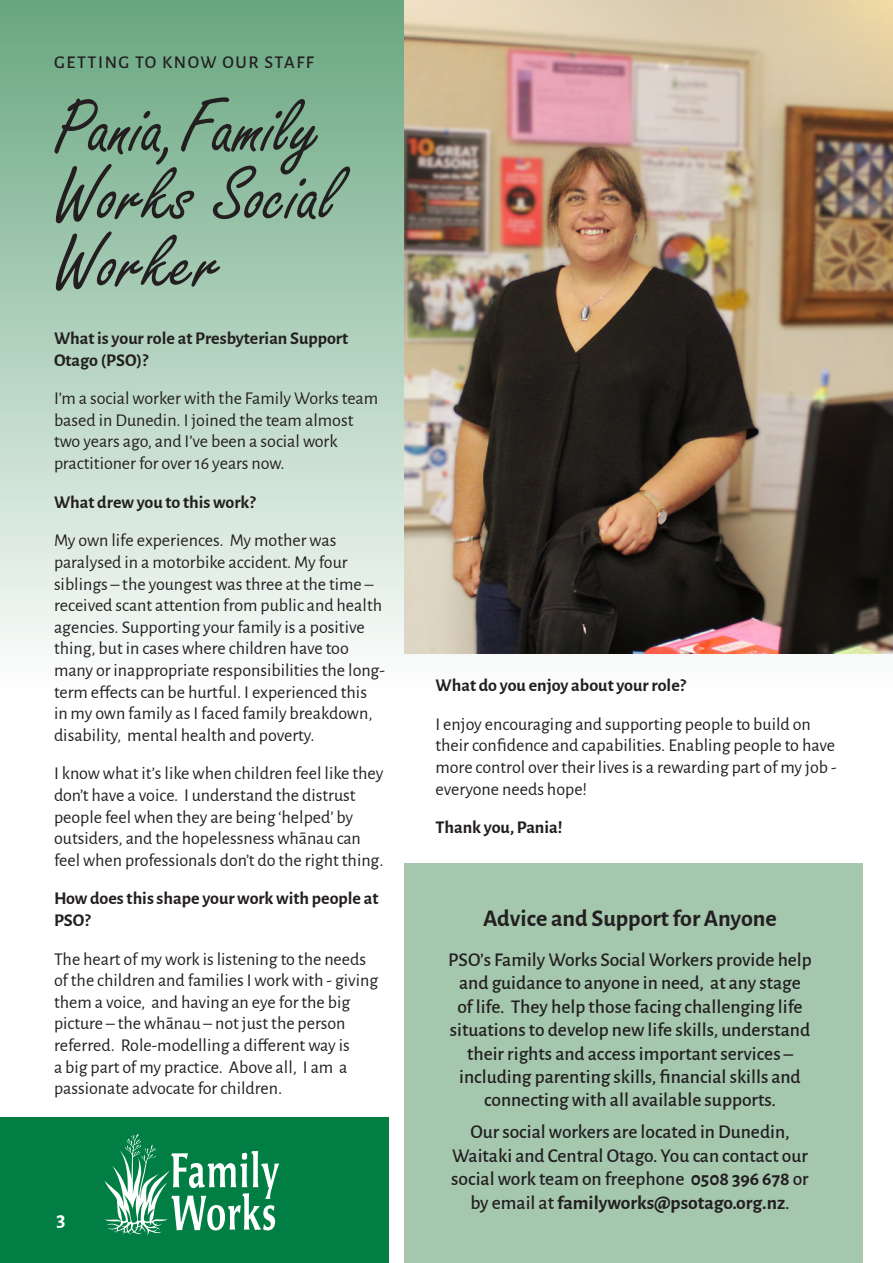
<style>
.page{position:relative;width:893px;height:1263px;background:#fff}
.page>*{position:absolute;margin:0;border:0;box-sizing:border-box;transform-origin:0 0}
.t1{font:82.2px/67.5px "Freestyle Script";color:#231f20}
.t2{font:700 24px "Alegreya Sans";color:#231f20}
.t3{font:700 21px "Alegreya Sans";color:#fff}
.t4{font:500 19.5px/23.4px "Alegreya Sans";color:#231f20;text-align:center}
.t5{font:18px/21.6px "Alegreya Sans";color:#231f20}
.t6{font:700 18px/21.6px "Alegreya Sans";color:#231f20}
.t7{font:500 18px "Alegreya Sans";letter-spacing:.09em;color:#231f20}
.s1{font-weight:700}
</style>
<div class="page">
<div style="left:0;top:0;width:893px;height:689px;background:linear-gradient(to bottom,#68a67f,#fdfdfd)"></div>
<img style="left:405px;top:0;width:488px;height:653px">
<div style="left:0;top:1117px;width:388px;height:146px;background:#007e43"></div>
<svg style="left:105px;top:1134px;width:174px;height:101px"></svg>
<div style="left:405px;top:864px;width:458px;height:399px;background:#a4c7ae"></div>
<p class="t7" style="left:54px;top:50px;width:261px">GETTING TO KNOW OUR STAFF</p>
<p class="t1" style="left:54px;top:98px;width:286px">Pania,Family<br>Works Social<br>Worker</p>
<p class="t6" style="left:54px;top:326px;width:296px">What is your role at Presbyterian Support<br>Otago (PSO)?</p>
<p class="t5" style="left:54px;top:387px;width:326px">I’m a social worker with the Family Works team based in Dunedin. I joined the team almost two years ago, and I’ve been a social work practitioner for over 16 years now.</p>
<p class="t6" style="left:54px;top:490px;width:203px">What drew you to this work?</p>
<p class="t5" style="left:54px;top:529px;width:332px">My own life experiences. My mother was paralysed in a motorbike accident. My four siblings – the youngest was three at the time – received scant attention from public and health agencies. Supporting your family is a positive thing, but in cases where children have too many or inappropriate responsibilities the long&shy;term effects can be hurtful. I experienced this in my own family as I faced family breakdown, disability, mental health and poverty.</p>
<p class="t5" style="left:54px;top:762px;width:331px">I know what it’s like when children feel like they don’t have a voice. I understand the distrust people feel when they are being ‘helped’ by outsiders, and the hopelessness whānau can feel when professionals don’t do the right thing.</p>
<p class="t6" style="left:54px;top:886px;width:326px">How does this shape your work with people at<br>PSO?</p>
<p class="t5" style="left:54px;top:947px;width:326px">The heart of my work is listening to the needs of the children and families I work with - giving them a voice, and having an eye for the big picture – the whānau – not just the person referred. Role-modelling a different way is<br>a big part of my practice. Above all, I am a passionate advocate for children.</p>
<p class="t3" style="left:56px;top:1204px;width:11px">3</p>
<p class="t6" style="left:435px;top:673px;width:252px">What do you enjoy about your role?</p>
<p class="t5" style="left:435px;top:712px;width:403px">I enjoy encouraging and supporting people to build on their confidence and capabilities. Enabling people to have more control over their lives is a rewarding part of my job - everyone needs hope!</p>
<p class="t6" style="left:435px;top:815px;width:129px">Thank you, Pania!</p>
<p class="t2" style="left:483px;top:900px;width:295px">Advice and Support for Anyone</p>
<p class="t4" style="left:448px;top:947px;width:365px">PSO’s Family Works Social Workers provide help and guidance to anyone in need, at any stage<br>of life. They help those facing challenging life situations to develop new life skills, understand their rights and access important services – including parenting skills, financial skills and connecting with all available supports.</p>
<p class="t4" style="left:451px;top:1119px;width:359px">Our social workers are located in Dunedin, Waitaki and Central Otago. You can contact our social work team on freephone <span class="s1">0508 396 678</span> or by email at <span class="s1">familyworks@psotago.org.nz</span>.</p>
</div>
